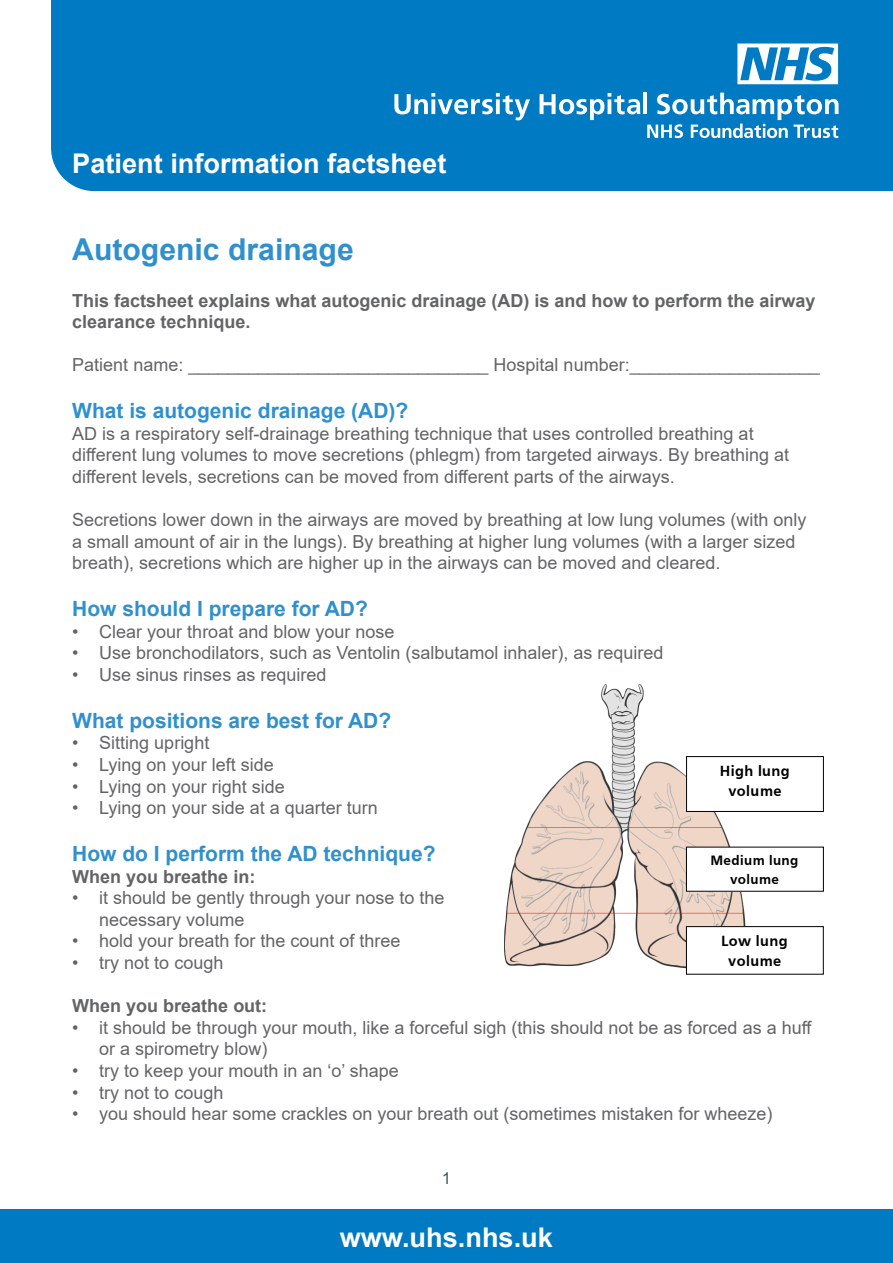
<style>
.page{position:relative;width:893px;height:1263px;background:#fff}
.page>*{position:absolute;margin:0;border:0;box-sizing:border-box;transform-origin:0 0}
.t1{font:700 30.15px "Arial";color:#3090ce}
.t2{font:700 27.15px "Arial";color:#fff}
.t3{font:700 21px "Arial";color:#3090ce}
.t4{font:18px/21.6px "Arial";color:#636466}
.t5{font:700 18px/21.6px "Arial";color:#636466}
.t6{font:16.5px "Arial";color:#3d5567}
.t7{font:700 15.15px/20.4px "Frutiger";letter-spacing:.03em;color:#000;text-align:center}
.t8{font:700 14.1px/18.8px "Frutiger";letter-spacing:.025em;color:#000;text-align:center}
</style>
<div class="page">
<div style="left:51px;top:0;width:842px;height:192px;background:#007ac2"></div>
<svg style="left:394px;top:93px;width:136px;height:27px"></svg>
<svg style="left:540px;top:93px;width:100px;height:27px"></svg>
<hr style="left:643px;top:93px;width:4px;height:21px;background:#fff">
<svg style="left:647px;top:93px;width:191px;height:45px"></svg>
<svg style="left:737px;top:44px;width:101px;height:40px"></svg>
<div style="left:0;top:1209px;width:893px;height:54px;background:#007ac2"></div>
<img style="left:505px;top:685px;width:256px;height:289px">
<div style="left:686px;top:756px;width:137px;height:55px;background:#fff"></div>
<div style="left:686px;top:756px;width:138px;height:56px;border:1px solid #000"></div>
<div style="left:686px;top:847px;width:137px;height:44px;background:#fff"></div>
<div style="left:686px;top:927px;width:137px;height:47px;background:#fff"></div>
<div style="left:686px;top:926px;width:138px;height:49px;border:1px solid #000"></div>
<h2 class="t2" style="left:72px;top:144px;width:376px">Patient information factsheet</h2>
<h1 class="t1" style="left:72px;top:228px;width:283px">Autogenic drainage</h1>
<p class="t5" style="left:72px;top:290px;width:745px">This factsheet explains what autogenic drainage (AD) is and how to perform the airway clearance technique.</p>
<p class="t4" style="left:72px;top:354px;width:749px">Patient name: ______________________________ Hospital number:___________________</p>
<p class="t3" style="left:72px;top:396px;width:338px">What is autogenic drainage (AD)?</p>
<p class="t4" style="left:72px;top:423px;width:718px">AD is a respiratory self-drainage breathing technique that uses controlled breathing at different lung volumes to move secretions (phlegm) from targeted airways. By breathing at different levels, secretions can be moved from different parts of the airways.</p>
<p class="t4" style="left:72px;top:509px;width:736px">Secretions lower down in the airways are moved by breathing at low lung volumes (with only a small amount of air in the lungs). By breathing at higher lung volumes (with a larger sized breath), secretions which are higher up in the airways can be moved and cleared.</p>
<p class="t3" style="left:72px;top:594px;width:297px">How should I prepare for AD?</p>
<p class="t4" style="left:72px;top:621px;width:324px">• Clear your throat and blow your nose</p>
<p class="t4" style="left:72px;top:642px;width:593px">• Use bronchodilators, such as Ventolin (salbutamol inhaler), as required</p>
<p class="t4" style="left:72px;top:664px;width:256px">• Use sinus rinses as required</p>
<p class="t3" style="left:72px;top:706px;width:320px">What positions are best for AD?</p>
<p class="t4" style="left:72px;top:732px;width:139px">• Sitting upright</p>
<p class="t4" style="left:72px;top:754px;width:203px">• Lying on your left side</p>
<p class="t4" style="left:72px;top:775px;width:214px">• Lying on your right side</p>
<p class="t4" style="left:72px;top:797px;width:307px">• Lying on your side at a quarter turn</p>
<p class="t3" style="left:72px;top:839px;width:365px">How do I perform the AD technique?</p>
<p class="t5" style="left:72px;top:866px;width:185px">When you breathe in:</p>
<p class="t4" style="left:99px;top:887px;width:347px;text-indent:-27px">• it should be gently through your nose to the necessary volume</p>
<p class="t4" style="left:72px;top:930px;width:330px">• hold your breath for the count of three</p>
<p class="t4" style="left:72px;top:952px;width:153px">• try not to cough</p>
<p class="t5" style="left:72px;top:995px;width:197px">When you breathe out:</p>
<p class="t4" style="left:99px;top:1017px;width:714px;text-indent:-27px">• it should be through your mouth, like a forceful sigh (this should not be as forced as a huff or a spirometry blow)</p>
<p class="t4" style="left:72px;top:1060px;width:328px">• try to keep your mouth in an ‘o’ shape</p>
<p class="t4" style="left:72px;top:1081px;width:153px">• try not to cough</p>
<p class="t4" style="left:72px;top:1103px;width:702px">• you should hear some crackles on your breath out (sometimes mistaken for wheeze)</p>
<p class="t7" style="left:720px;top:760px;width:71px">High lung volume</p>
<p class="t8" style="left:710px;top:850px;width:89px">Medium lung volume</p>
<p class="t7" style="left:721px;top:930px;width:68px">Low lung volume</p>
<p class="t6" style="left:442px;top:1166px;width:11px">1</p>
<h2 class="t2" style="left:340px;top:1218px;width:215px">www.uhs.nhs.uk</h2>
</div>
